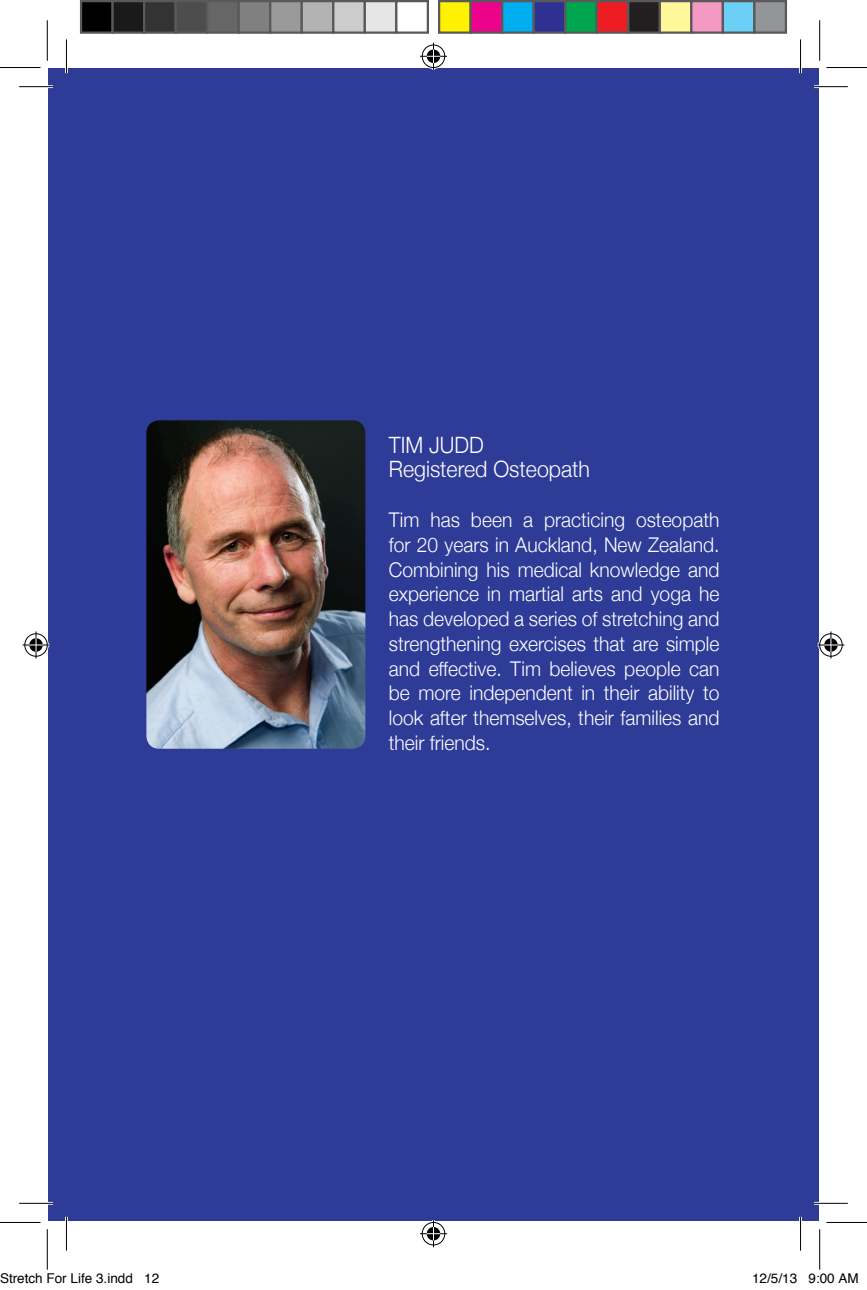
<style>
.page{position:relative;width:867px;height:1290px;background:#fff}
.page>*{position:absolute;margin:0;border:0;box-sizing:border-box;transform-origin:0 0}
.t1{font:300 22.5px/24.8px "Helvetica Neue";color:#fff;scale:.95 1}
.t2{font:300 20.25px/24.8px "Helvetica Neue";color:#fff;text-align:justify;scale:.95 1}
.t3{font:13.5px "Helvetica";color:#000}
</style>
<div class="page">
<div style="left:48px;top:69px;width:770px;height:1152px;background:#2e3b97"></div>
<img style="left:146px;top:420px;width:219px;height:328px">
<hr style="left:19px;top:85px;width:34px;height:3px;background:#fff">
<hr style="left:813px;top:85px;width:34px;height:3px;background:#fff">
<hr style="left:19px;top:1201px;width:34px;height:3px;background:#fff">
<hr style="left:813px;top:1201px;width:34px;height:3px;background:#fff">
<hr style="left:65px;top:39px;width:3px;height:34px;background:#fff">
<hr style="left:65px;top:1216px;width:3px;height:34px;background:#fff">
<hr style="left:798px;top:39px;width:3px;height:34px;background:#fff">
<hr style="left:798px;top:1216px;width:3px;height:34px;background:#fff">
<hr style="left:19px;top:86px;width:34px;height:1px;background:#000">
<hr style="left:813px;top:86px;width:34px;height:1px;background:#000">
<hr style="left:19px;top:1202px;width:34px;height:1px;background:#000">
<hr style="left:813px;top:1202px;width:34px;height:1px;background:#000">
<hr style="left:66px;top:39px;width:1px;height:34px;background:#000">
<hr style="left:66px;top:1216px;width:1px;height:34px;background:#000">
<hr style="left:799px;top:39px;width:1px;height:34px;background:#000">
<hr style="left:799px;top:1216px;width:1px;height:34px;background:#000">
<hr style="left:0;top:67px;width:40px;height:1px;background:#000">
<hr style="left:826px;top:67px;width:40px;height:1px;background:#000">
<hr style="left:0;top:1222px;width:40px;height:1px;background:#000">
<hr style="left:826px;top:1222px;width:40px;height:1px;background:#000">
<hr style="left:47px;top:20px;width:1px;height:41px;background:#000">
<hr style="left:47px;top:1229px;width:1px;height:40px;background:#000">
<hr style="left:819px;top:20px;width:1px;height:41px;background:#000">
<hr style="left:819px;top:1229px;width:1px;height:40px;background:#000">
<svg style="left:420px;top:43px;width:27px;height:27px"></svg>
<svg style="left:420px;top:1220px;width:27px;height:27px"></svg>
<svg style="left:23px;top:631px;width:27px;height:27px"></svg>
<svg style="left:817px;top:631px;width:27px;height:27px"></svg>
<div style="left:81px;top:1px;width:31px;height:32px;background:#000"></div>
<div style="left:80px;top:0;width:34px;height:34px;border:2px solid #595959"></div>
<div style="left:112px;top:1px;width:32px;height:32px;background:#1a1a1a"></div>
<div style="left:111px;top:0;width:34px;height:34px;border:2px solid #595959"></div>
<div style="left:144px;top:1px;width:31px;height:32px;background:#333"></div>
<div style="left:143px;top:0;width:34px;height:34px;border:2px solid #595959"></div>
<div style="left:175px;top:1px;width:32px;height:32px;background:#4d4d4d"></div>
<div style="left:174px;top:0;width:34px;height:34px;border:2px solid #595959"></div>
<div style="left:207px;top:1px;width:31px;height:32px;background:#666"></div>
<div style="left:206px;top:0;width:34px;height:34px;border:2px solid #595959"></div>
<div style="left:238px;top:1px;width:32px;height:32px;background:#808080"></div>
<div style="left:237px;top:0;width:34px;height:34px;border:2px solid #595959"></div>
<div style="left:270px;top:1px;width:31px;height:32px;background:#999"></div>
<div style="left:269px;top:0;width:34px;height:34px;border:2px solid #595959"></div>
<div style="left:301px;top:1px;width:32px;height:32px;background:#b3b3b3"></div>
<div style="left:300px;top:0;width:34px;height:34px;border:2px solid #595959"></div>
<div style="left:333px;top:1px;width:31px;height:32px;background:#ccc"></div>
<div style="left:332px;top:0;width:34px;height:34px;border:2px solid #595959"></div>
<div style="left:364px;top:1px;width:32px;height:32px;background:#e6e6e6"></div>
<div style="left:363px;top:0;width:34px;height:34px;border:2px solid #595959"></div>
<div style="left:395px;top:0;width:34px;height:34px;border:2px solid #595959"></div>
<div style="left:439px;top:1px;width:31px;height:32px;background:#fff101"></div>
<div style="left:438px;top:0;width:33px;height:34px;border:2px solid #595959"></div>
<div style="left:470px;top:1px;width:32px;height:32px;background:#ed028c"></div>
<div style="left:469px;top:0;width:34px;height:34px;border:2px solid #595959"></div>
<div style="left:502px;top:1px;width:31px;height:32px;background:#00aeef"></div>
<div style="left:501px;top:0;width:33px;height:34px;border:2px solid #595959"></div>
<div style="left:533px;top:1px;width:32px;height:32px;background:#2e3092"></div>
<div style="left:532px;top:0;width:34px;height:34px;border:2px solid #595959"></div>
<div style="left:565px;top:1px;width:31px;height:32px;background:#00a54f"></div>
<div style="left:564px;top:0;width:33px;height:34px;border:2px solid #595959"></div>
<div style="left:596px;top:1px;width:32px;height:32px;background:#ee1d23"></div>
<div style="left:595px;top:0;width:34px;height:34px;border:2px solid #595959"></div>
<div style="left:628px;top:1px;width:31px;height:32px;background:#231f20"></div>
<div style="left:627px;top:0;width:33px;height:34px;border:2px solid #595959"></div>
<div style="left:659px;top:1px;width:32px;height:32px;background:#fff79a"></div>
<div style="left:658px;top:0;width:34px;height:34px;border:2px solid #595959"></div>
<div style="left:691px;top:1px;width:31px;height:32px;background:#f499c2"></div>
<div style="left:690px;top:0;width:33px;height:34px;border:2px solid #595959"></div>
<div style="left:722px;top:1px;width:32px;height:32px;background:#6bcff6"></div>
<div style="left:721px;top:0;width:34px;height:34px;border:2px solid #595959"></div>
<div style="left:754px;top:1px;width:31px;height:32px;background:#939598"></div>
<div style="left:753px;top:0;width:33px;height:34px;border:2px solid #595959"></div>
<p class="t1" style="left:388px;top:431px;width:213px">TIM JUDD<br>Registered Osteopath</p>
<p class="t2" style="left:388px;top:506px;width:349px">Tim has been a practicing osteopath for 20 years in Auckland, New Zealand.<br>Combining his medical knowledge and experience in martial arts and yoga he has developed a series of stretching and strengthening exercises that are simple and effective. Tim believes people can be more independent in their ability to look after themselves, their families and their friends.</p>
<p class="t3" style="left:0;top:1268px;width:161px">Stretch For Life 3.indd 12</p>
<p class="t3" style="left:751px;top:1268px;width:108px">12/5/13 9:00 AM</p>
</div>
